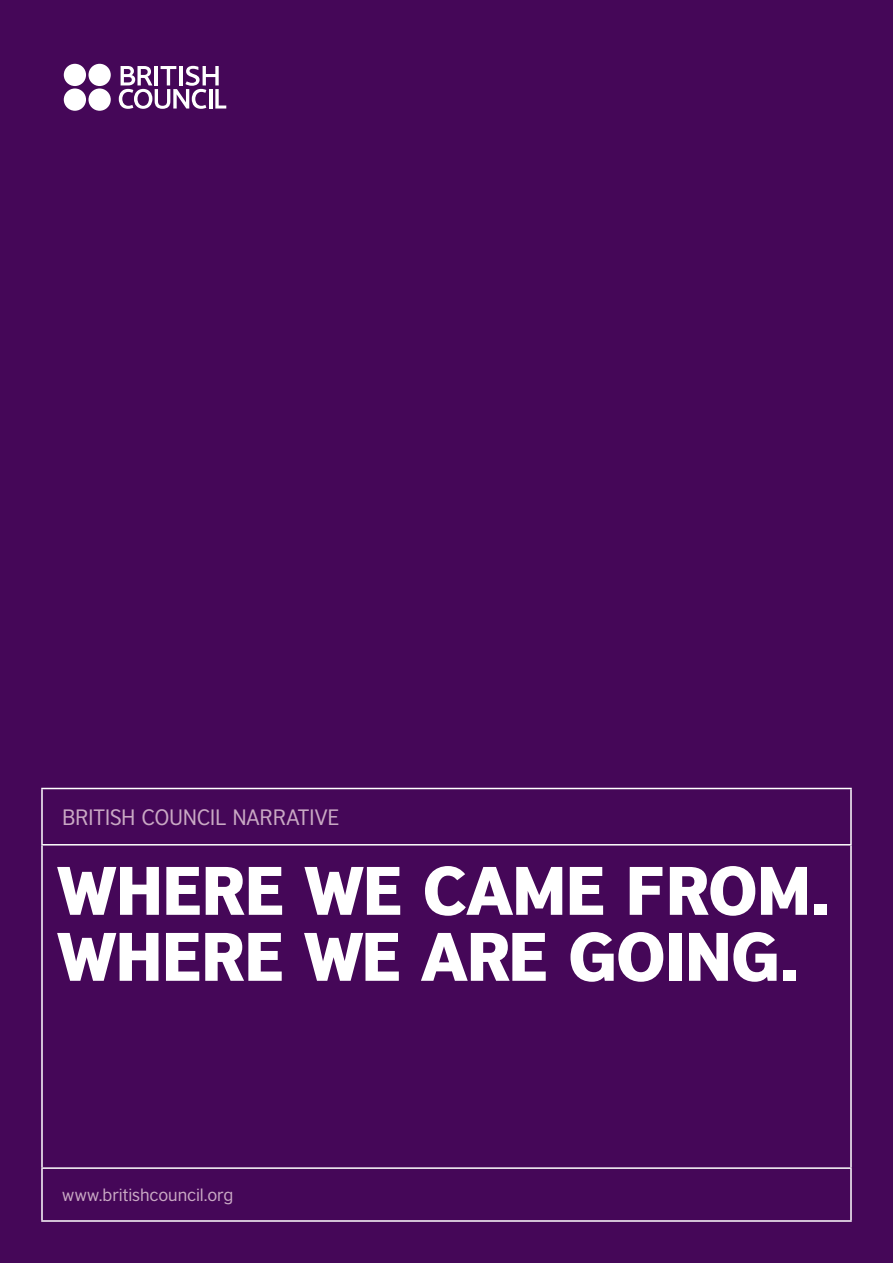
<style>
.page{position:relative;width:893px;height:1263px;background:#450758}
.page>*{position:absolute;margin:0;border:0;box-sizing:border-box;transform-origin:0 0}
.t1{font:900 64.5px/66px "British Council Sans";letter-spacing:-.025em;color:#fff}
.t2{font:21px "British Council Sans";letter-spacing:-.015em;color:#c9a9c4}
.t3{font:16.5px "British Council Sans";letter-spacing:-.005em;color:#c9a9c4}
</style>
<div class="page">
<svg style="left:119px;top:66px;width:107px;height:43px"></svg>
<div style="left:88px;top:64px;width:23px;height:22px;background:#fff;border-radius:50%"></div>
<div style="left:64px;top:64px;width:22px;height:22px;background:#fff;border-radius:50%"></div>
<div style="left:88px;top:88px;width:23px;height:23px;background:#fff;border-radius:50%"></div>
<div style="left:64px;top:88px;width:22px;height:23px;background:#fff;border-radius:50%"></div>
<hr style="left:41px;top:788px;width:811px;height:1px;background:#fff">
<hr style="left:41px;top:789px;width:2px;height:55px;background:#fff">
<hr style="left:850px;top:789px;width:2px;height:55px;background:#fff">
<hr style="left:41px;top:844px;width:811px;height:1px;background:#fff">
<hr style="left:41px;top:845px;width:2px;height:322px;background:#fff">
<hr style="left:850px;top:845px;width:2px;height:322px;background:#fff">
<hr style="left:41px;top:1167px;width:811px;height:2px;background:#fff">
<hr style="left:41px;top:1169px;width:2px;height:51px;background:#fff">
<hr style="left:850px;top:1169px;width:2px;height:51px;background:#fff">
<hr style="left:41px;top:1220px;width:811px;height:2px;background:#fff">
<p class="t2" style="left:62px;top:799px;width:279px">BRITISH COUNCIL NARRATIVE</p>
<p class="t1" style="left:57px;top:850px;width:774px">WHERE WE CAME FROM.<br>WHERE WE ARE GOING.</p>
<p class="t3" style="left:62px;top:1181px;width:173px">www.britishcouncil.org</p>
</div>
